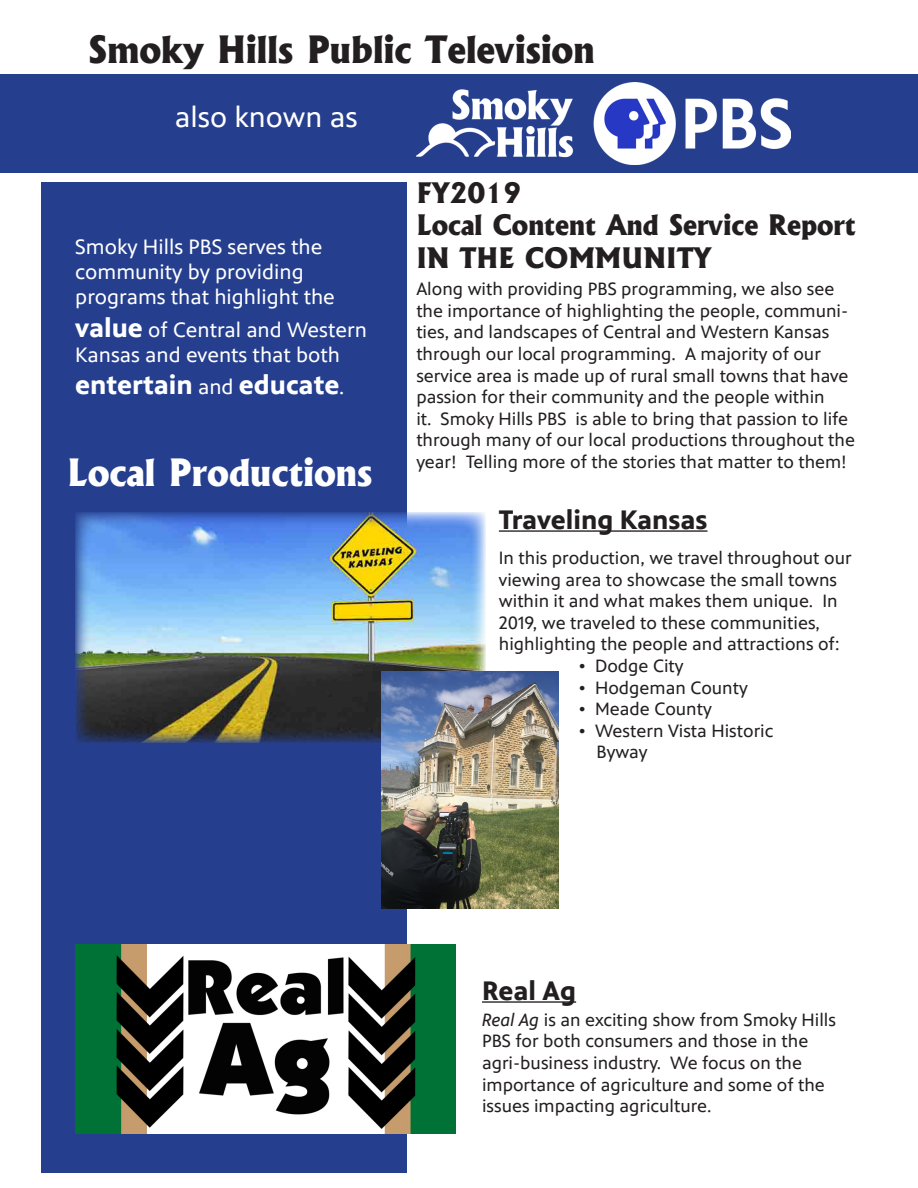
<style>
.page{position:relative;width:918px;height:1188px;background:#fff}
.page>*{position:absolute;margin:0;border:0;box-sizing:border-box;transform-origin:0 0}
.t1{font:800 36px "Albertus";color:#231f20}
.t2{font:800 36px "Albertus";color:#fff}
.t3{font:29.1px "PBS Sans";color:#fff}
.t4{font:800 27px/32.4px "Albertus";color:#231f20}
.t5{font:700 27px "PBS Sans";color:#231f20}
.t6{font:700 27px "PBS Sans";color:#fff}
.t7{font:21px/32.4px "PBS Sans";color:#fff}
.t8{font:18px/21.6px "PBS Sans";color:#231f20}
.s1{font-weight:700;font-size:27px}
.s2{font-weight:400;font-size:21px}
.s3{font-style:italic}
</style>
<div class="page">
<div style="left:0;top:74px;width:918px;height:99px;background:#253f8e"></div>
<div style="left:42px;top:182px;width:365px;height:991px;background:#253f8e"></div>
<img style="left:416px;top:82px;width:375px;height:83px">
<hr style="left:499px;top:530px;width:209px;height:2px;background:#231f20">
<img style="left:75px;top:512px;width:410px;height:231px">
<hr style="left:482px;top:1001px;width:94px;height:2px;background:#231f20">
<img style="left:75px;top:945px;width:380px;height:189px">
<img style="left:381px;top:672px;width:177px;height:236px">
<p class="t1" style="left:88px;top:27px;width:508px">Smoky Hills Public Television</p>
<p class="t3" style="left:175px;top:101px;width:184px">also known as</p>
<p class="t7" style="left:75px;top:231px;width:249px">Smoky Hills PBS serves the</p>
<p class="t7" style="left:75px;top:256px;width:230px">community by providing</p>
<p class="t7" style="left:75px;top:281px;width:293px">programs that highlight the <span class="s1">value</span> of Central and Western</p>
<p class="t7" style="left:75px;top:339px;width:266px">Kansas and events that both</p>
<p class="t6" style="left:75px;top:370px;width:271px">entertain <span class="s2">and</span> educate<span class="s2">.</span></p>
<p class="t2" style="left:67px;top:450px;width:307px">Local Productions</p>
<p class="t4" style="left:416px;top:177px;width:107px">FY2019</p>
<p class="t4" style="left:416px;top:209px;width:441px">Local Content And Service Report<br>IN THE COMMUNITY</p>
<p class="t8" style="left:416px;top:278px;width:440px">Along with providing PBS programming, we also see the importance of highlighting the people, communi&shy;ties, and landscapes of Central and Western Kansas through our local programming. A majority of our service area is made up of rural small towns that have passion for their community and the people within<br>it. Smoky Hills PBS is able to bring that passion to life through many of our local productions throughout the year! Telling more of the stories that matter to them!</p>
<p class="t5" style="left:499px;top:505px;width:210px">Traveling Kansas</p>
<p class="t8" style="left:499px;top:547px;width:354px">In this production, we travel throughout our viewing area to showcase the small towns within it and what makes them unique. In 2019, we traveled to these communities,</p>
<p class="t8" style="left:499px;top:634px;width:342px">highlighting the people and attractions of:</p>
<p class="t8" style="left:579px;top:655px;width:107px">• Dodge City</p>
<p class="t8" style="left:579px;top:677px;width:171px">• Hodgeman County</p>
<p class="t8" style="left:579px;top:698px;width:135px">• Meade County</p>
<p class="t8" style="left:579px;top:720px;width:196px">• Western Vista Historic</p>
<p class="t8" style="left:597px;top:742px;width:53px">Byway</p>
<p class="t5" style="left:482px;top:976px;width:96px">Real Ag</p>
<p class="t8" style="left:482px;top:1009px;width:356px"><span class="s3">Real Ag</span> is an exciting show from Smoky Hills<br>PBS for both consumers and those in the</p>
<p class="t8" style="left:482px;top:1052px;width:322px">agri-business industry. We focus on the</p>
<p class="t8" style="left:482px;top:1074px;width:344px">importance of agriculture and some of the</p>
<p class="t8" style="left:482px;top:1095px;width:231px">issues impacting agriculture.</p>
</div>
